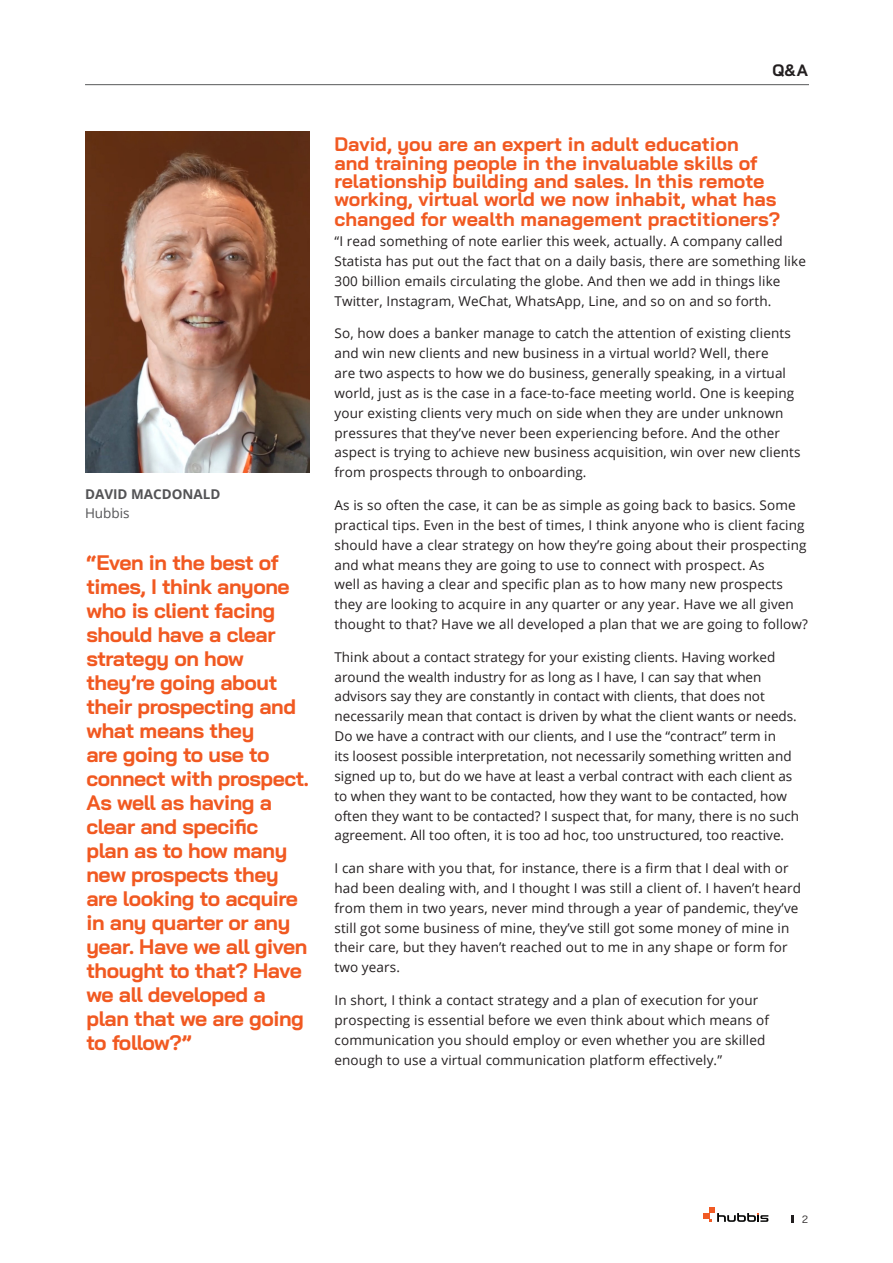
<style>
.page{position:relative;width:893px;height:1263px;background:#fff}
.page>*{position:absolute;margin:0;border:0;box-sizing:border-box;transform-origin:0 0}
.pull_quote{font:700 21px/24px "Bai Jamjuree";letter-spacing:-.02em;color:#f15921}
.subtitle{font:700 19.5px/18.8px "Bai Jamjuree";color:#f15921}
.t1{font:700 16.5px "Bai Jamjuree";color:#231f20}
.content_style_no_hyp{font:13.5px/19.8px "Open Sans";letter-spacing:.01em;color:#231f20}
.Name_font{font:700 13.5px "Open Sans";color:#535355}
.t2{font:13.5px "Open Sans";color:#535355}
.t3{font:10.5px "Bai Jamjuree";color:#231f20}
</style>
<div class="page">
<svg style="left:703px;top:1207px;width:65px;height:15px"></svg>
<svg style="left:792px;top:1215px;width:2px;height:8px"></svg>
<img style="left:85px;top:132px;width:224px;height:340px">
<hr style="left:85px;top:84px;width:724px;height:1px;background:#57585a">
<p class="Name_font" style="left:85px;top:484px;width:137px">DAVID MACDONALD</p>
<p class="t2" style="left:85px;top:504px;width:46px">Hubbis</p>
<p class="pull_quote" style="left:86px;top:550px;width:224px">“Even in the best of times, I think anyone who is client facing should have a clear strategy on how they’re going about their prospecting and what means they<br>are going to use to connect with prospect.<br>As well as having a clear and specific<br>plan as to how many new prospects they are looking to acquire in any quarter or any year. Have we all given thought to that? Have we all developed a plan that we are going to follow?”</p>
<p class="t1" style="left:772px;top:61px;width:37px">Q&amp;A</p>
<p class="subtitle" style="left:334px;top:135px;width:447px">David, you are an expert in adult education<br>and training people in the invaluable skills of relationship building and sales. In this remote working, virtual world we now inhabit, what has changed for wealth management practitioners?</p>
<p class="content_style_no_hyp" style="left:334px;top:231px;width:473px">“I read something of note earlier this week, actually. A company called Statista has put out the fact that on a daily basis, there are something like 300 billion emails circulating the globe. And then we add in things like Twitter, Instagram, WeChat, WhatsApp, Line, and so on and so forth.</p>
<p class="content_style_no_hyp" style="left:334px;top:323px;width:468px">So, how does a banker manage to catch the attention of existing clients and win new clients and new business in a virtual world? Well, there<br>are two aspects to how we do business, generally speaking, in a virtual world, just as is the case in a face-to-face meeting world. One is keeping your existing clients very much on side when they are under unknown pressures that they’ve never been experiencing before. And the other aspect is trying to achieve new business acquisition, win over new clients from prospects through to onboarding.</p>
<p class="content_style_no_hyp" style="left:334px;top:495px;width:475px">As is so often the case, it can be as simple as going back to basics. Some practical tips. Even in the best of times, I think anyone who is client facing should have a clear strategy on how they’re going about their prospecting and what means they are going to use to connect with prospect. As<br>well as having a clear and specific plan as to how many new prospects they are looking to acquire in any quarter or any year. Have we all given thought to that? Have we all developed a plan that we are going to follow?</p>
<p class="content_style_no_hyp" style="left:334px;top:646px;width:466px">Think about a contact strategy for your existing clients. Having worked around the wealth industry for as long as I have, I can say that when advisors say they are constantly in contact with clients, that does not necessarily mean that contact is driven by what the client wants or needs.<br>Do we have a contract with our clients, and I use the “contract” term in<br>its loosest possible interpretation, not necessarily something written and signed up to, but do we have at least a verbal contract with each client as to when they want to be contacted, how they want to be contacted, how often they want to be contacted? I suspect that, for many, there is no such agreement. All too often, it is too ad hoc, too unstructured, too reactive.</p>
<p class="content_style_no_hyp" style="left:334px;top:858px;width:468px">I can share with you that, for instance, there is a firm that I deal with or had been dealing with, and I thought I was still a client of. I haven’t heard from them in two years, never mind through a year of pandemic, they’ve still got some business of mine, they’ve still got some money of mine in their care, but they haven’t reached out to me in any shape or form for two years.</p>
<p class="content_style_no_hyp" style="left:334px;top:990px;width:436px">In short, I think a contact strategy and a plan of execution for your prospecting is essential before we even think about which means of communication you should employ or even whether you are skilled enough to use a virtual communication platform effectively.”</p>
<p class="t3" style="left:802px;top:1210px;width:7px">2</p>
</div>
